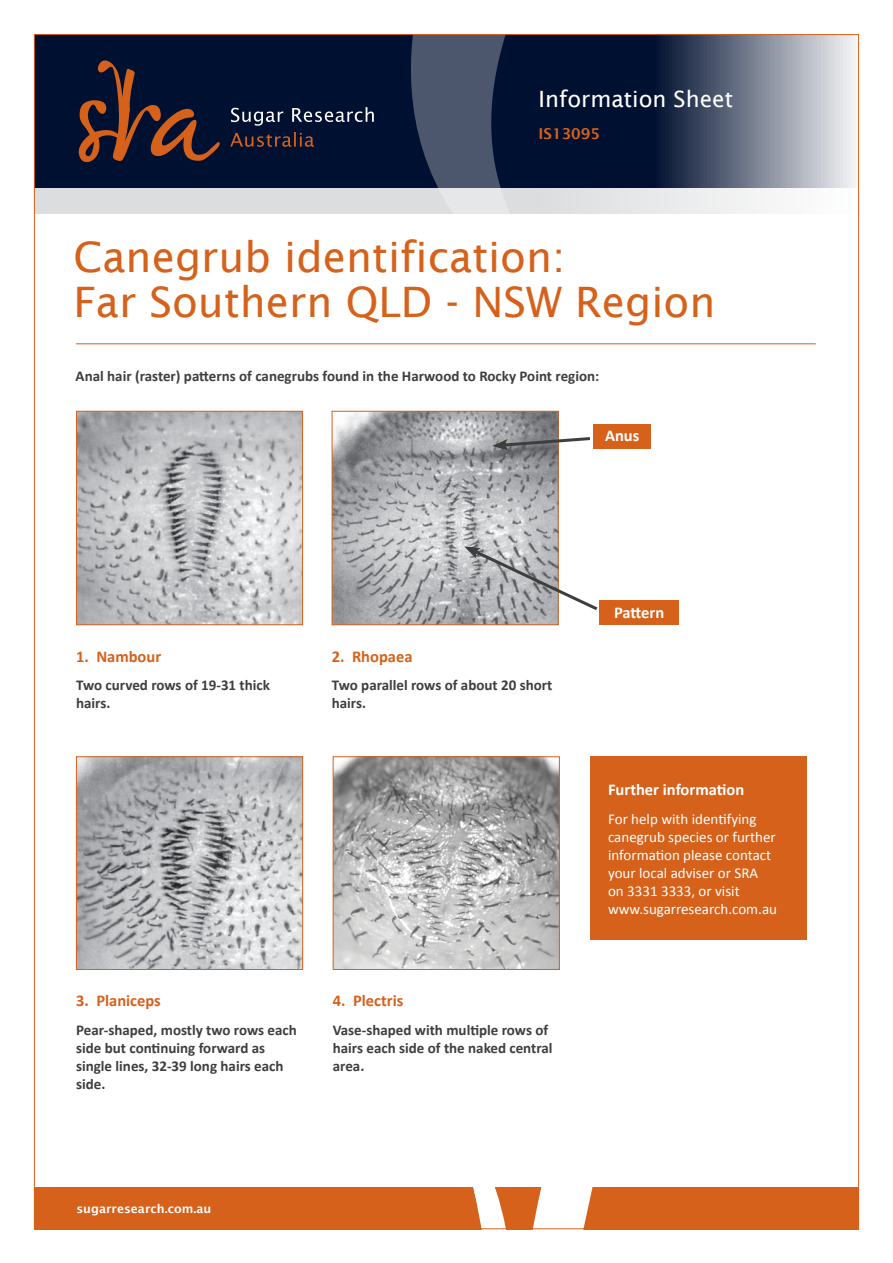
<style>
.page{position:relative;width:893px;height:1263px;background:#fff}
.page>*{position:absolute;margin:0;border:0;box-sizing:border-box;transform-origin:0 0}
.t1{font:42px/45px "Lucida Sans";color:#d6611b}
.t2{font:22.5px "Lucida Sans";color:#fff}
.t3{font:700 16.5px "Calibri";color:#d6611b}
.t4{font:700 16.5px "Calibri";color:#fff}
.t5{font:700 15px/18px "Calibri";color:#3e3e3f}
.t6{font:15px/18px "Calibri";color:#fff}
.t7{font:600 15px "Lucida Sans";color:#d6611b}
.t8{font:600 12px "Lucida Sans";color:#fff}
</style>
<div class="page">
<svg style="left:36px;top:36px;width:820px;height:152px;background:#39455e"></svg>
<div style="left:34px;top:1187px;width:825px;height:42px;background:#d6611b"></div>
<svg style="left:36px;top:188px;width:733px;height:26px;background:#dfe0e2"></svg>
<svg style="left:409px;top:36px;width:274px;height:178px;background:#35415a"></svg>
<svg style="left:78px;top:60px;width:142px;height:102px;background:#34232a"></svg>
<svg style="left:230px;top:132px;width:84px;height:15px"></svg>
<svg style="left:231px;top:107px;width:143px;height:19px;background:#34405a"></svg>
<svg style="left:371px;top:1187px;width:222px;height:43px"></svg>
<img style="left:78px;top:413px;width:223px;height:210px">
<div style="left:76px;top:411px;width:227px;height:214px;border:1px solid #d6611b"></div>
<img style="left:78px;top:758px;width:223px;height:210px">
<div style="left:76px;top:756px;width:227px;height:214px;border:1px solid #d6611b"></div>
<img style="left:335px;top:758px;width:223px;height:210px">
<div style="left:333px;top:756px;width:227px;height:214px;border:1px solid #d6611b"></div>
<img style="left:334px;top:413px;width:222px;height:210px">
<div style="left:332px;top:411px;width:226px;height:214px;border:1px solid #d6611b"></div>
<svg style="left:492px;top:435px;width:98px;height:16px"></svg>
<svg style="left:464px;top:546px;width:136px;height:67px"></svg>
<div style="left:593px;top:424px;width:58px;height:24px;background:#d6611b"></div>
<div style="left:600px;top:600px;width:79px;height:25px;background:#d6611b"></div>
<hr style="left:76px;top:343px;width:740px;height:1px;background:#d6611b">
<div style="left:590px;top:756px;width:216px;height:184px;background:#d6611b"></div>
<h2 class="t2" style="left:539px;top:86px;width:196px">Information Sheet</h2>
<p class="t7" style="left:539px;top:125px;width:63px">IS13095</p>
<h1 class="t1" style="left:73px;top:235px;width:644px">Canegrub identification:<br>Far Southern QLD - NSW Region</h1>
<p class="t5" style="left:76px;top:367px;width:525px">Anal hair (raster) patterns of canegrubs found in the Harwood to Rocky Point region:</p>
<p class="t4" style="left:605px;top:425px;width:36px">Anus</p>
<p class="t3" style="left:76px;top:646px;width:87px">1. Nambour</p>
<p class="t5" style="left:76px;top:676px;width:195px">Two curved rows of 19-31 thick hairs.</p>
<p class="t3" style="left:332px;top:646px;width:82px">2. Rhopaea</p>
<p class="t5" style="left:332px;top:676px;width:222px">Two parallel rows of about 20 short hairs.</p>
<p class="t3" style="left:76px;top:990px;width:86px">3. Planiceps</p>
<p class="t5" style="left:76px;top:1021px;width:222px">Pear-shaped, mostly two rows each side but continuing forward as single lines, 32-39 long hairs each side.</p>
<p class="t3" style="left:333px;top:990px;width:72px">4. Plectris</p>
<p class="t5" style="left:333px;top:1021px;width:221px">Vase-shaped with multiple rows of hairs each side of the naked central area.</p>
<p class="t8" style="left:77px;top:1201px;width:136px">sugarresearch.com.au</p>
<p class="t4" style="left:614px;top:602px;width:52px">Pattern</p>
<p class="t4" style="left:608px;top:779px;width:138px">Further information</p>
<p class="t6" style="left:608px;top:810px;width:171px">For help with identifying canegrub species or further information please contact your local adviser or SRA on 3331 3333, or visit www.sugarresearch.com.au</p>
</div>
